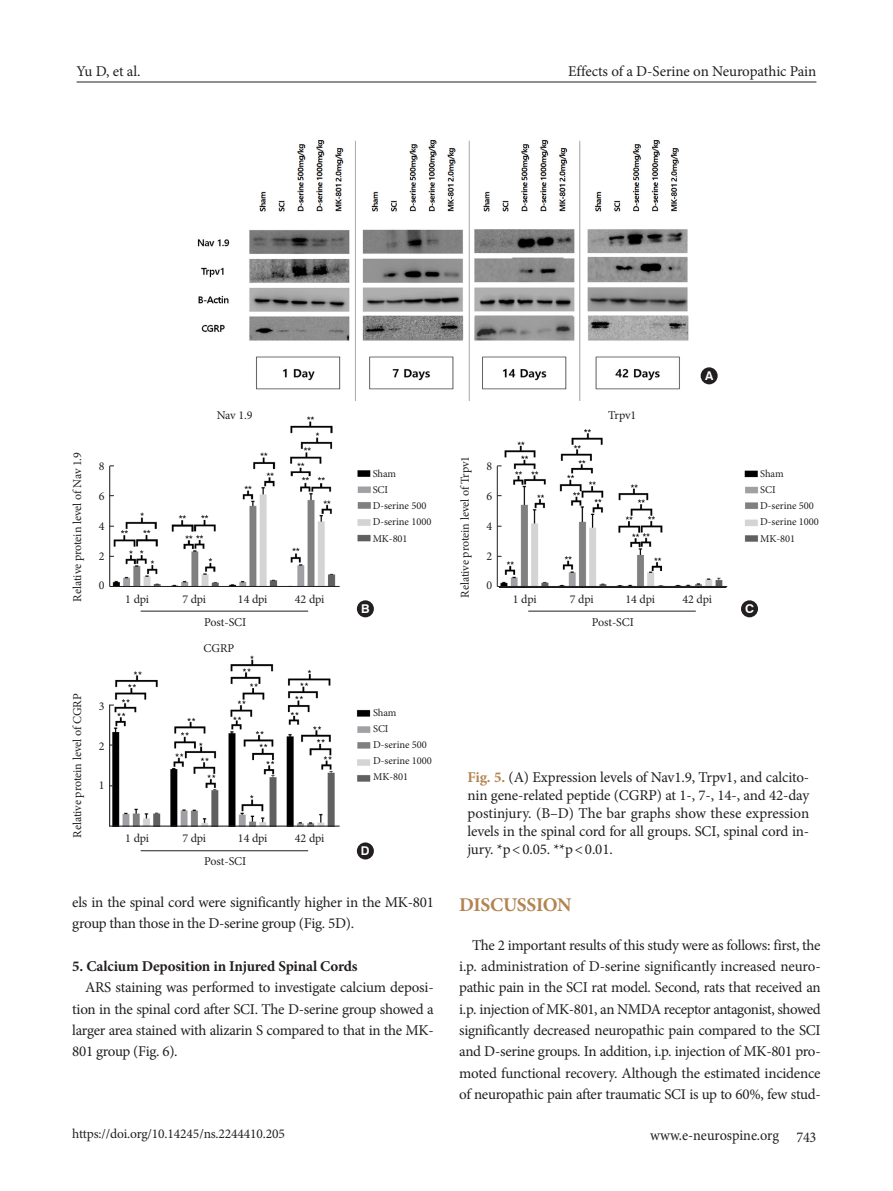
<style>
.page{position:relative;width:893px;height:1191px;background:#fff}
.page>*{position:absolute;margin:0;border:0;box-sizing:border-box;transform-origin:0 0}
.대제목{font:700 19.5px "Minion Pro";letter-spacing:-.02em;color:#b28450}
.본문{font:15px/21.3px "Minion Pro";letter-spacing:-.02em;color:#231f20;text-align:justify}
.표그림캡션{font:15px/18px "Minion Pro";letter-spacing:-.01em;color:#231f20;text-align:justify}
.중제목{font:700 15px "Minion Pro";letter-spacing:-.01em;color:#231f20}
.본문-2{font:15px "Minion Pro";letter-spacing:-.02em;color:#231f20;scale:.95 1}
.t1{font:13.5px "Minion Pro";letter-spacing:-.01em;color:#231f20}
.t2{font:700 12.15px "Swiss 721 BT";color:#fff}
.그림_지문_8pt{font:12px "Minion Pro";letter-spacing:-.01em;color:#231f20}
.그림_지문_8pt-2{font:10.5px "Minion Pro";letter-spacing:-.005em;color:#231f20}
.s1{font-weight:700;color:#b28450}
</style>
<div class="page">
<hr style="left:77px;top:82px;width:739px;height:1px;background:#231f20">
<img style="left:110px;top:416px;width:261px;height:170px">
<hr style="left:109px;top:466px;width:1px;height:120px;background:#231f20">
<hr style="left:110px;top:586px;width:230px;height:1px;background:#231f20">
<hr style="left:141px;top:611px;width:167px;height:1px;background:#231f20">
<img style="left:109px;top:655px;width:262px;height:170px">
<hr style="left:109px;top:705px;width:1px;height:121px;background:#231f20">
<hr style="left:110px;top:825px;width:230px;height:1px;background:#231f20">
<hr style="left:141px;top:850px;width:167px;height:1px;background:#231f20">
<img style="left:500px;top:429px;width:259px;height:158px">
<hr style="left:497px;top:466px;width:1px;height:120px;background:#231f20">
<hr style="left:497px;top:586px;width:230px;height:1px;background:#231f20">
<hr style="left:528px;top:611px;width:168px;height:1px;background:#231f20">
<div style="left:357px;top:600px;width:17px;height:17px;background:#231f20;border-radius:50%"></div>
<div style="left:741px;top:600px;width:17px;height:17px;background:#231f20;border-radius:50%"></div>
<div style="left:357px;top:842px;width:17px;height:17px;background:#231f20;border-radius:50%"></div>
<img style="left:197px;top:140px;width:504px;height:260px">
<div style="left:701px;top:367px;width:17px;height:17px;background:#231f20;border-radius:50%"></div>
<p class="본문" style="left:77px;top:61px;width:65px">Yu D, et al.</p>
<p class="본문" style="left:568px;top:61px;width:250px">Effects of a D-Serine on Neuropathic Pain</p>
<p class="그림_지문_8pt" style="left:69px;top:601px;width:151px;rotate:-90deg">Relative protein level of Nav 1.9</p>
<p class="그림_지문_8pt" style="left:99px;top:458px;width:7px">8</p>
<p class="그림_지문_8pt" style="left:99px;top:488px;width:7px">6</p>
<p class="그림_지문_8pt" style="left:99px;top:518px;width:7px">4</p>
<p class="그림_지문_8pt" style="left:99px;top:548px;width:7px">2</p>
<p class="그림_지문_8pt" style="left:99px;top:577px;width:7px">0</p>
<p class="그림_지문_8pt" style="left:69px;top:837px;width:146px;rotate:-90deg">Relative protein level of CGRP</p>
<p class="그림_지문_8pt" style="left:99px;top:698px;width:7px">3</p>
<p class="그림_지문_8pt" style="left:99px;top:738px;width:7px">2</p>
<p class="그림_지문_8pt" style="left:99px;top:777px;width:7px">1</p>
<p class="그림_지문_8pt" style="left:217px;top:407px;width:37px">Nav 1.9</p>
<p class="그림_지문_8pt" style="left:125px;top:591px;width:25px">1 dpi</p>
<p class="그림_지문_8pt" style="left:182px;top:591px;width:25px">7 dpi</p>
<p class="그림_지문_8pt" style="left:238px;top:591px;width:31px">14 dpi</p>
<p class="그림_지문_8pt" style="left:295px;top:591px;width:31px">42 dpi</p>
<p class="그림_지문_8pt" style="left:204px;top:613px;width:44px">Post-SCI</p>
<p class="그림_지문_8pt" style="left:203px;top:640px;width:32px">CGRP</p>
<p class="그림_지문_8pt" style="left:125px;top:830px;width:25px">1 dpi</p>
<p class="그림_지문_8pt" style="left:182px;top:830px;width:25px">7 dpi</p>
<p class="그림_지문_8pt" style="left:238px;top:830px;width:31px">14 dpi</p>
<p class="그림_지문_8pt" style="left:295px;top:830px;width:31px">42 dpi</p>
<p class="그림_지문_8pt" style="left:204px;top:853px;width:44px">Post-SCI</p>
<p class="그림_지문_8pt" style="left:608px;top:407px;width:30px">Trpv1</p>
<p class="t2" style="left:705px;top:368px;width:10px">A</p>
<p class="그림_지문_8pt" style="left:457px;top:598px;width:143px;rotate:-90deg">Relative protein level of Trpv1</p>
<p class="그림_지문_8pt" style="left:486px;top:458px;width:7px">8</p>
<p class="그림_지문_8pt" style="left:486px;top:488px;width:7px">6</p>
<p class="그림_지문_8pt" style="left:486px;top:518px;width:7px">4</p>
<p class="그림_지문_8pt" style="left:486px;top:548px;width:7px">2</p>
<p class="그림_지문_8pt" style="left:486px;top:577px;width:7px">0</p>
<p class="그림_지문_8pt-2" style="left:373px;top:466px;width:25px">Sham</p>
<p class="그림_지문_8pt-2" style="left:373px;top:482px;width:17px">SCI</p>
<p class="그림_지문_8pt-2" style="left:373px;top:499px;width:55px">D-serine 500</p>
<p class="그림_지문_8pt-2" style="left:373px;top:515px;width:60px">D-serine 1000</p>
<p class="그림_지문_8pt-2" style="left:373px;top:531px;width:37px">MK-801</p>
<p class="그림_지문_8pt-2" style="left:760px;top:466px;width:25px">Sham</p>
<p class="그림_지문_8pt-2" style="left:760px;top:482px;width:17px">SCI</p>
<p class="그림_지문_8pt-2" style="left:760px;top:499px;width:55px">D-serine 500</p>
<p class="그림_지문_8pt-2" style="left:760px;top:515px;width:60px">D-serine 1000</p>
<p class="그림_지문_8pt-2" style="left:760px;top:531px;width:37px">MK-801</p>
<p class="그림_지문_8pt" style="left:513px;top:591px;width:25px">1 dpi</p>
<p class="그림_지문_8pt" style="left:570px;top:591px;width:25px">7 dpi</p>
<p class="그림_지문_8pt" style="left:626px;top:591px;width:31px">14 dpi</p>
<p class="그림_지문_8pt" style="left:683px;top:591px;width:31px">42 dpi</p>
<p class="그림_지문_8pt" style="left:592px;top:613px;width:44px">Post-SCI</p>
<p class="t2" style="left:361px;top:601px;width:10px">B</p>
<p class="t2" style="left:745px;top:601px;width:10px">C</p>
<p class="그림_지문_8pt-2" style="left:373px;top:706px;width:25px">Sham</p>
<p class="그림_지문_8pt-2" style="left:373px;top:722px;width:17px">SCI</p>
<p class="그림_지문_8pt-2" style="left:373px;top:737px;width:55px">D-serine 500</p>
<p class="그림_지문_8pt-2" style="left:373px;top:753px;width:60px">D-serine 1000</p>
<p class="그림_지문_8pt-2" style="left:373px;top:769px;width:37px">MK-801</p>
<p class="t2" style="left:361px;top:843px;width:10px">D</p>
<p class="표그림캡션" style="left:467px;top:768px;width:343px"><span class="s1">Fig. 5.</span> (A) Expression levels of Nav1.9, Trpv1, and calcito&shy;nin gene-related peptide (CGRP) at 1-, 7-, 14-, and 42-day postinjury. (B–D) The bar graphs show these expression levels in the spinal cord for all groups. SCI, spinal cord in&shy;jury. *p &lt; 0.05. **p &lt; 0.01.</p>
<p class="본문" style="left:72px;top:891px;width:363px">els in the spinal cord were significantly higher in the MK-801 group than those in the D-serine group (Fig. 5D).</p>
<p class="중제목" style="left:72px;top:955px;width:287px">5. Calcium Deposition in Injured Spinal Cords</p>
<p class="본문" style="left:72px;top:977px;width:363px;text-indent:13px">ARS staining was performed to investigate calcium deposi&shy;tion in the spinal cord after SCI. The D-serine group showed a larger area stained with alizarin S compared to that in the MK-801 group (Fig. 6).</p>
<p class="대제목" style="left:459px;top:890px;width:114px">DISCUSSION</p>
<p class="본문" style="left:459px;top:934px;width:363px;text-indent:13px">The 2 important results of this study were as follows: first, the i.p. administration of D-serine significantly increased neuro&shy;pathic pain in the SCI rat model. Second, rats that received an i.p. injection of MK-801, an NMDA receptor antagonist, showed significantly decreased neuropathic pain compared to the SCI and D-serine groups. In addition, i.p. injection of MK-801 pro&shy;moted functional recovery. Although the estimated incidence of neuropathic pain after traumatic SCI is up to 60%, few stud-</p>
<p class="t1" style="left:72px;top:1124px;width:214px">https://doi.org/10.14245/ns.2244410.205</p>
<p class="본문-2" style="left:650px;top:1125px;width:176px">www.e-neurospine.org 743</p>
</div>
